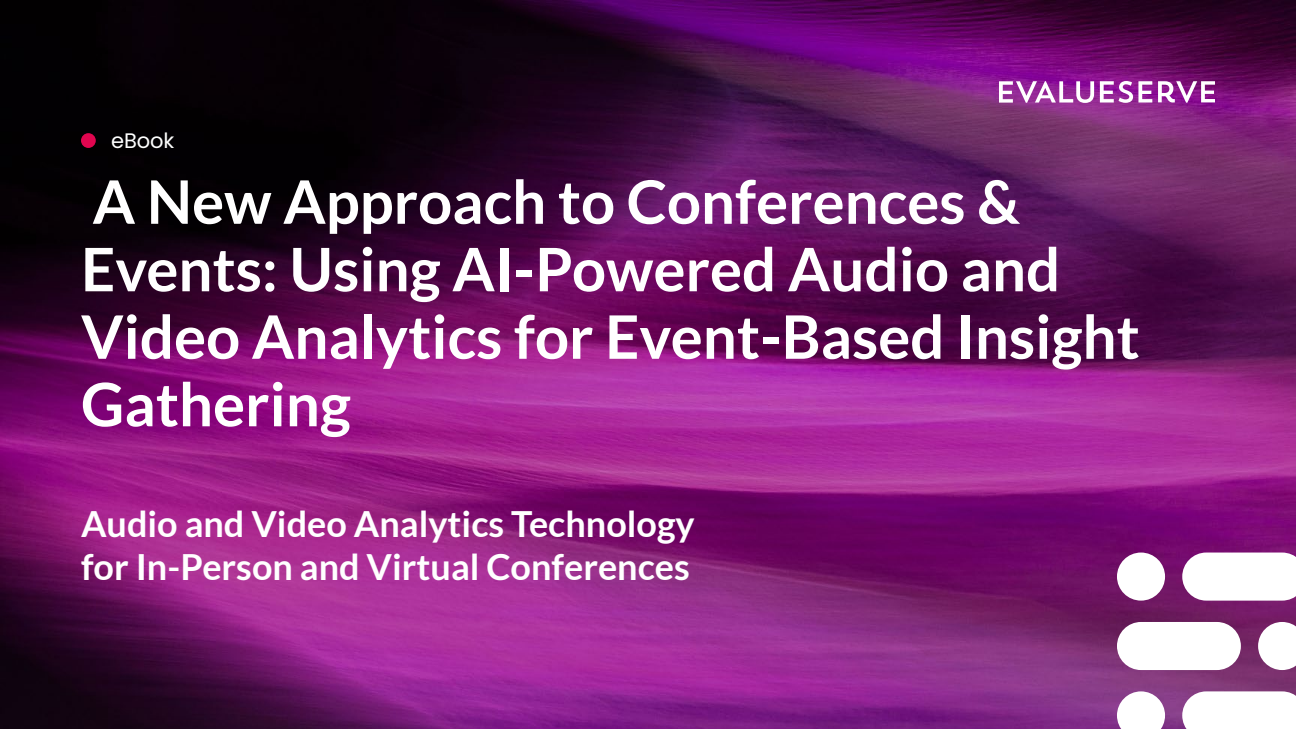
<style>
.page{position:relative;width:1296px;height:729px;background:#fff}
.page>*{position:absolute;margin:0;border:0;box-sizing:border-box;transform-origin:0 0}
.t1{font:700 60px/67.5px "Lato";color:#fff}
.t2{font:700 36px/43.2px "Lato";color:#fff}
.t3{font:21px "Poppins";letter-spacing:-.005em;color:#fff}
</style>
<div class="page">
<img style="left:0;top:0;width:1296px;height:729px">
<div style="left:81px;top:133px;width:15px;height:15px;background:#e0054f;border-radius:50%"></div>
<svg style="left:999px;top:81px;width:95px;height:22px"></svg>
<svg style="left:1100px;top:81px;width:52px;height:22px"></svg>
<svg style="left:1158px;top:81px;width:57px;height:22px"></svg>
<svg style="left:1117px;top:553px;width:179px;height:176px"></svg>
<p class="t3" style="left:111px;top:128px;width:65px">eBook</p>
<p class="t1" style="left:81px;top:167px;width:1060px">A New Approach to Conferences &amp;<br>Events: Using AI-Powered Audio and<br>Video Analytics for Event-Based Insight<br>Gathering</p>
<p class="t2" style="left:81px;top:502px;width:615px">Audio and Video Analytics Technology for In-Person and Virtual Conferences</p>
</div>
